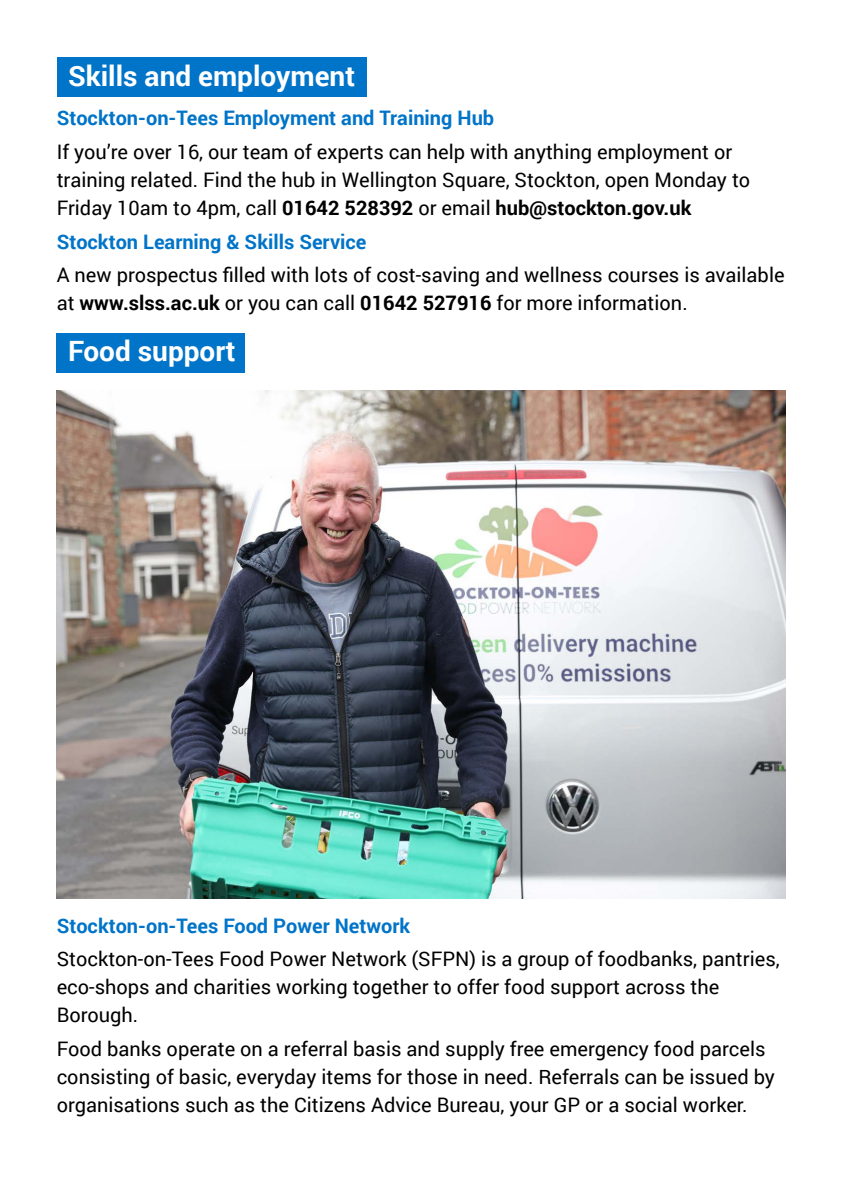
<style>
.page{position:relative;width:842px;height:1191px;background:#fff}
.page>*{position:absolute;margin:0;border:0;box-sizing:border-box;transform-origin:0 0}
.t1{font:700 28px "Roboto";color:#fff}
.t2{font:20px/28px "Roboto";color:#000}
.t3{font:700 20px "Roboto";color:#0074c8}
.s1{font-weight:700}
</style>
<div class="page">
<div style="left:57px;top:333px;width:188px;height:40px;background:#0074c8"></div>
<div style="left:57px;top:57px;width:310px;height:40px;background:#0074c8"></div>
<img style="left:57px;top:390px;width:728px;height:508px">
<h1 class="t1" style="left:68px;top:56px;width:289px">Skills and employment</h1>
<p class="t3" style="left:57px;top:104px;width:439px">Stockton-on-Tees Employment and Training Hub</p>
<p class="t2" style="left:57px;top:137px;width:695px">If you’re over 16, our team of experts can help with anything employment or training related. Find the hub in Wellington Square, Stockton, open Monday to<br>Friday 10am to 4pm, call <span class="s1">01642 528392</span> or email <span class="s1">hub@stockton.gov.uk</span></p>
<p class="t3" style="left:57px;top:227px;width:311px">Stockton Learning &amp; Skills Service</p>
<p class="t2" style="left:57px;top:260px;width:729px">A new prospectus filled with lots of cost-saving and wellness courses is available at <span class="s1">www.slss.ac.uk</span> or you can call <span class="s1">01642 527916</span> for more information.</p>
<h1 class="t1" style="left:68px;top:331px;width:169px">Food support</h1>
<p class="t3" style="left:57px;top:911px;width:355px">Stockton-on-Tees Food Power Network</p>
<p class="t2" style="left:57px;top:944px;width:724px">Stockton-on-Tees Food Power Network (SFPN) is a group of foodbanks, pantries, eco-shops and charities working together to offer food support across the<br>Borough.</p>
<p class="t2" style="left:57px;top:1034px;width:720px">Food banks operate on a referral basis and supply free emergency food parcels consisting of basic, everyday items for those in need. Referrals can be issued by organisations such as the Citizens Advice Bureau, your GP or a social worker.</p>
</div>
